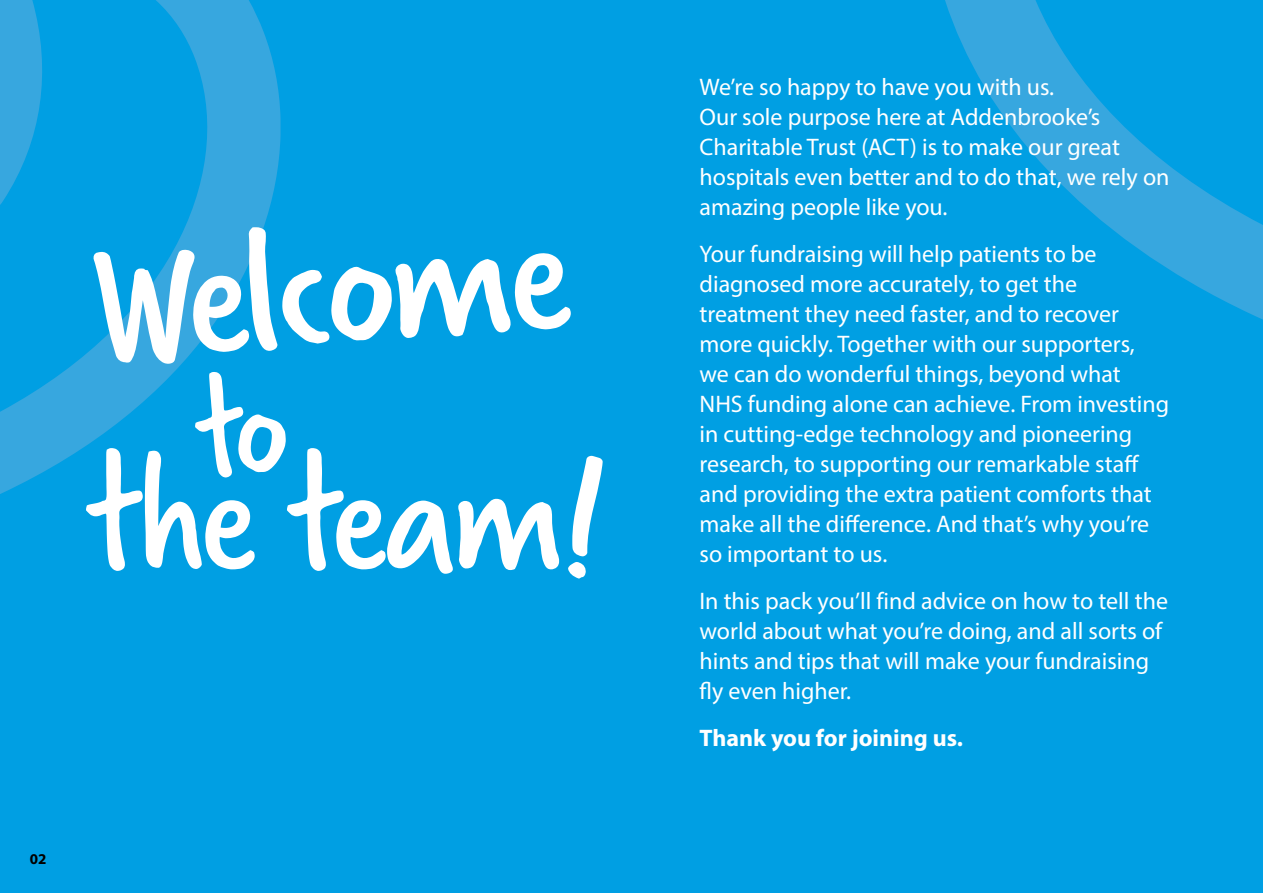
<style>
.page{position:relative;width:1263px;height:893px;background:#009fe3}
.page>*{position:absolute;margin:0;border:0;box-sizing:border-box;transform-origin:0 0}
.t1{font:194.25px "Verveine";color:#fff}
.t2{font:176.25px "Verveine";letter-spacing:-.03em;color:#fff}
.t3{font:24px/30px "Myriad Pro";color:#fff}
.t4{font:700 24px "Myriad Pro";color:#fff}
.t5{font:700 15px "Myriad Pro";color:#000}
</style>
<div class="page">
<svg style="left:945px;top:0;width:318px;height:320px"></svg>
<svg style="left:0;top:0;width:281px;height:494px"></svg>
<svg style="left:191px;top:370px;width:90px;height:109px"></svg>
<h1 class="t1" style="left:82px;top:169px;width:481px;rotate:-4deg">Welcome</h1>
<h2 class="t2" style="left:86px;top:395px;width:522px">the team!</h2>
<p class="t5" style="left:30px;top:850px;width:18px">02</p>
<p class="t3" style="left:699px;top:71px;width:471px">We’re so happy to have you with us.<br>Our sole purpose here at Addenbrooke’s Charitable Trust (ACT) is to make our great hospitals even better and to do that, we rely on amazing people like you.</p>
<p class="t3" style="left:699px;top:238px;width:471px">Your fundraising will help patients to be diagnosed more accurately, to get the treatment they need faster, and to recover more quickly. Together with our supporters, we can do wonderful things, beyond what NHS funding alone can achieve. From investing in cutting-edge technology and pioneering research, to supporting our remarkable staff and providing the extra patient comforts that make all the difference. And that’s why you’re so important to us.</p>
<p class="t3" style="left:699px;top:585px;width:470px">In this pack you’ll find advice on how to tell the world about what you’re doing, and all sorts of hints and tips that will make your fundraising fly even higher.</p>
<p class="t4" style="left:699px;top:722px;width:265px">Thank you for joining us.</p>
</div>
